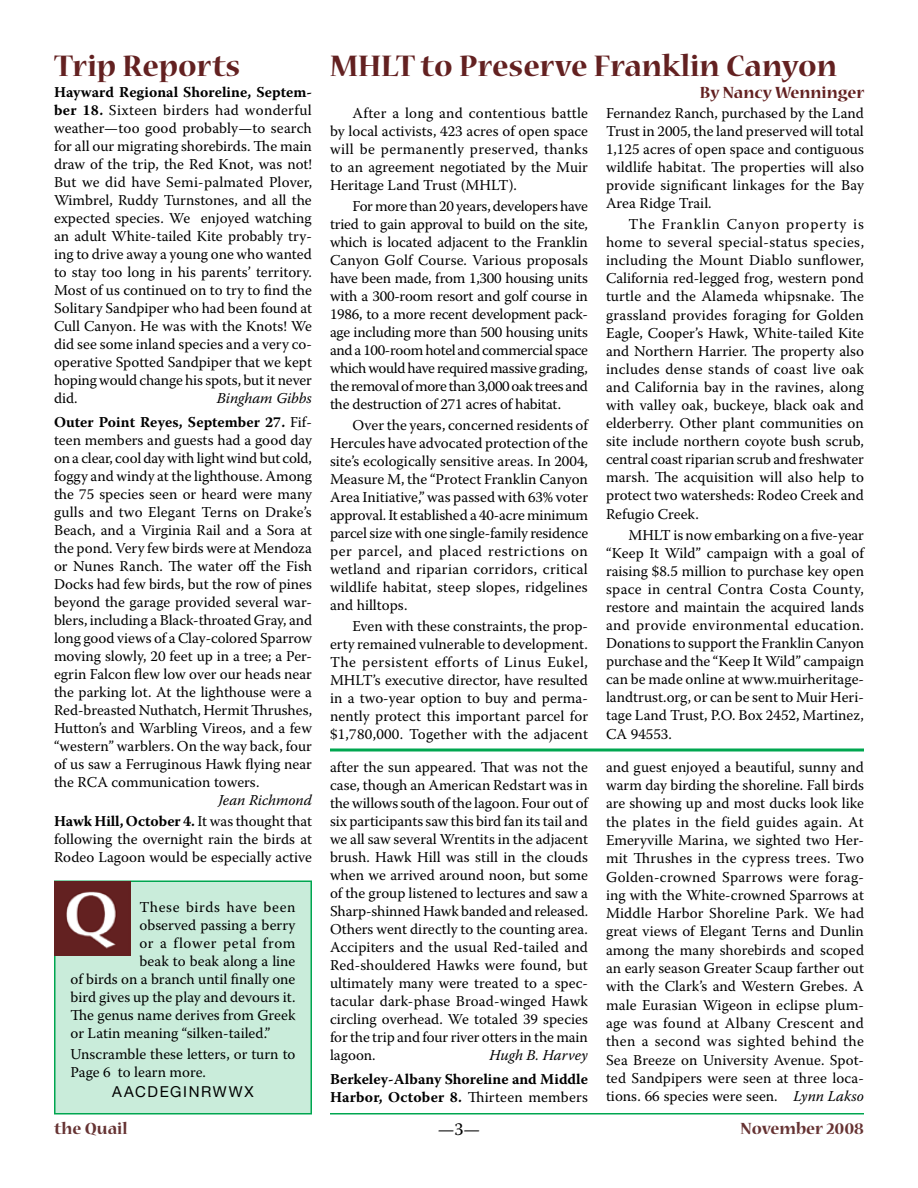
<style>
.page{position:relative;width:918px;height:1188px;background:#fff}
.page>*{position:absolute;margin:0;border:0;box-sizing:border-box;transform-origin:0 0}
.t1{font:700 33px "Nueva Std";color:#632121}
.t2{font:700 18px "Nueva Std";color:#633}
.t3{font:700 18px "Nueva Std";color:#632121}
.t4{font:18px "Warnock Pro";color:#000}
.t5{font:15px/18px "Warnock Pro";color:#000;text-align:justify}
.t6{font:700 15px/24px "Warnock Pro";color:#000;text-align:right}
.t7{font:15px "Warnock Pro";letter-spacing:.04em;color:#000}
.t8{font:15px "Helvetica Neue";letter-spacing:.105em;color:#000}
.t9{font:italic 15px "Warnock Pro";letter-spacing:-.005em;color:#000}
.s1{font-weight:700}
.s2{font-weight:400;font-style:italic}
.s3{font-weight:400}
.s4{font-style:italic}
</style>
<div class="page">
<hr style="left:54px;top:1113px;width:810px;height:1px;background:#00a650">
<svg style="left:54px;top:1113px;width:276px;height:2px"></svg>
<div style="left:55px;top:881px;width:256px;height:233px;background:#c9ecda"></div>
<div style="left:54px;top:880px;width:258px;height:234px;border:2px solid #00a650"></div>
<img style="left:54px;top:881px;width:76px;height:74px">
<svg style="left:330px;top:748px;width:534px;height:4px;background:#3fbc7b"></svg>
<h1 class="t1" style="left:54px;top:51px;width:188px">Trip Reports</h1>
<p class="t5" style="left:54px;top:83px;width:260px"><span class="s1">Hayward Regional Shoreline, Septem&shy;ber 18.</span> Sixteen birders had wonderful weather—too good probably—to search for all our migrating shorebirds. The main draw of the trip, the Red Knot, was not!<br>But we did have Semi-palmated Plover, Wimbrel, Ruddy Turnstones, and all the expected species. We enjoyed watching an adult White-tailed Kite probably try&shy;ing to drive away a young one who wanted to stay too long in his parents’ territory.<br>Most of us continued on to try to find the Solitary Sandpiper who had been found at Cull Canyon. He was with the Knots! We did see some inland species and a very co&shy;operative Spotted Sandpiper that we kept hoping would change his spots, but it never did.</p>
<p class="t6" style="left:54px;top:386px;width:260px"><span class="s2">Bingham Gibbs<br></span>Outer Point Reyes, September 27. <span class="s3">Fif-</span></p>
<p class="t5" style="left:54px;top:431px;width:260px">teen members and guests had a good day on a clear, cool day with light wind but cold, foggy and windy at the lighthouse. Among the 75 species seen or heard were many gulls and two Elegant Terns on Drake’s Beach, and a Virginia Rail and a Sora at the pond. Very few birds were at Mendoza or Nunes Ranch. The water off the Fish Docks had few birds, but the row of pines beyond the garage provided several war&shy;blers, including a Black-throated Gray, and long good views of a Clay-colored Sparrow moving slowly, 20 feet up in a tree; a Per&shy;egrin Falcon flew low over our heads near the parking lot. At the lighthouse were a Red-breasted Nuthatch, Hermit Thrushes, Hutton’s and Warbling Vireos, and a few “western” warblers. On the way back, four of us saw a Ferruginous Hawk flying near the RCA communication towers.</p>
<p class="t6" style="left:54px;top:790px;width:260px;line-height:21px"><span class="s2">Jean Richmond<br></span>Hawk Hill, October 4. <span class="s3">It was thought that</span></p>
<p class="t5" style="left:54px;top:830px;width:260px">following the overnight rain the birds at<br>Rodeo Lagoon would be especially active</p>
<p class="t7" style="left:140px;top:898px;width:158px">These birds have been</p>
<p class="t5" style="left:140px;top:916px;width:158px">observed passing a berry</p>
<p class="t7" style="left:140px;top:934px;width:158px">or a flower petal from</p>
<p class="t5" style="left:140px;top:952px;width:157px">beak to beak along a line</p>
<p class="t5" style="left:70px;top:970px;width:226px">of birds on a branch until finally one</p>
<p class="t5" style="left:70px;top:988px;width:226px">bird gives up the play and devours it.</p>
<p class="t5" style="left:70px;top:1006px;width:227px">The genus name derives from Greek</p>
<p class="t5" style="left:70px;top:1024px;width:201px">or Latin meaning “silken-tailed.”</p>
<p class="t5" style="left:70px;top:1045px;width:226px">Unscramble these letters, or turn to<br>Page 6 to learn more.</p>
<p class="t8" style="left:112px;top:1083px;width:143px">AACDEGINRWWX</p>
<h1 class="t1" style="left:330px;top:51px;width:508px">MHLT to Preserve Franklin Canyon</h1>
<p class="t3" style="left:700px;top:84px;width:166px">By Nancy Wenninger</p>
<p class="t5" style="left:330px;top:103px;width:260px;text-indent:22px">After a long and contentious battle by local activists, 423 acres of open space will be permanently preserved, thanks to an agreement negotiated by the Muir Heritage Land Trust (MHLT).</p>
<p class="t5" style="left:330px;top:196px;width:260px;text-indent:22px">For more than 20 years, developers have tried to gain approval to build on the site, which is located adjacent to the Franklin Canyon Golf Course. Various proposals have been made, from 1,300 housing units with a 300-room resort and golf course in 1986, to a more recent development pack&shy;age including more than 500 housing units and a 100-room hotel and commercial space which would have required massive grading, the removal of more than 3,000 oak trees and the destruction of 271 acres of habitat.</p>
<p class="t5" style="left:330px;top:415px;width:260px;text-indent:22px">Over the years, concerned residents of Hercules have advocated protection of the site’s ecologically sensitive areas. In 2004, Measure M, the “Protect Franklin Canyon Area Initiative,” was passed with 63% voter approval. It established a 40-acre minimum parcel size with one single-family residence per parcel, and placed restrictions on wetland and riparian corridors, critical wildlife habitat, steep slopes, ridgelines and hilltops.</p>
<p class="t5" style="left:330px;top:616px;width:260px;text-indent:22px">Even with these constraints, the prop&shy;erty remained vulnerable to development.<br>The persistent efforts of Linus Eukel, MHLT’s executive director, have resulted in a two-year option to buy and perma&shy;nently protect this important parcel for $1,780,000. Together with the adjacent</p>
<p class="t5" style="left:606px;top:103px;width:260px">Fernandez Ranch, purchased by the Land Trust in 2005, the land preserved will total 1,125 acres of open space and contiguous wildlife habitat. The properties will also provide significant linkages for the Bay Area Ridge Trail.</p>
<p class="t5" style="left:606px;top:215px;width:260px;text-indent:22px">The Franklin Canyon property is home to several special-status species, including the Mount Diablo sunflower, California red-legged frog, western pond turtle and the Alameda whipsnake. The grassland provides foraging for Golden Eagle, Cooper’s Hawk, White-tailed Kite and Northern Harrier. The property also includes dense stands of coast live oak and California bay in the ravines, along with valley oak, buckeye, black oak and elderberry. Other plant communities on site include northern coyote bush scrub, central coast riparian scrub and freshwater marsh. The acquisition will also help to protect two watersheds: Rodeo Creek and Refugio Creek.</p>
<p class="t5" style="left:606px;top:525px;width:260px;text-indent:22px">MHLT is now embarking on a five-year “Keep It Wild” campaign with a goal of raising $8.5 million to purchase key open space in central Contra Costa County, restore and maintain the acquired lands and provide environmental education.<br>Donations to support the Franklin Canyon purchase and the “Keep It Wild” campaign can be made online at www.muirheritage&shy;landtrust.org, or can be sent to Muir Heri&shy;tage Land Trust, P.O. Box 2452, Martinez, CA 94553.</p>
<p class="t5" style="left:330px;top:757px;width:260px">after the sun appeared. That was not the case, though an American Redstart was in the willows south of the lagoon. Four out of six participants saw this bird fan its tail and we all saw several Wrentits in the adjacent brush. Hawk Hill was still in the clouds when we arrived around noon, but some of the group listened to lectures and saw a Sharp-shinned Hawk banded and released.<br>Others went directly to the counting area.<br>Accipiters and the usual Red-tailed and Red-shouldered Hawks were found, but ultimately many were treated to a spec&shy;tacular dark-phase Broad-winged Hawk circling overhead. We totaled 39 species for the trip and four river otters in the main lagoon.</p>
<p class="t9" style="left:490px;top:1046px;width:100px">Hugh B. Harvey</p>
<p class="t6" style="left:330px;top:1069px;width:260px;line-height:18px;text-align:left">Berkeley-Albany Shoreline and Middle<br>Harbor, October 8. <span class="s3">Thirteen members</span></p>
<p class="t5" style="left:606px;top:757px;width:260px">and guest enjoyed a beautiful, sunny and warm day birding the shoreline. Fall birds are showing up and most ducks look like the plates in the field guides again. At Emeryville Marina, we sighted two Her&shy;mit Thrushes in the cypress trees. Two Golden-crowned Sparrows were forag&shy;ing with the White-crowned Sparrows at Middle Harbor Shoreline Park. We had great views of Elegant Terns and Dunlin among the many shorebirds and scoped an early season Greater Scaup farther out with the Clark’s and Western Grebes. A male Eurasian Wigeon in eclipse plum&shy;age was found at Albany Crescent and then a second was sighted behind the Sea Breeze on University Avenue. Spot&shy;ted Sandpipers were seen at three loca&shy;tions. 66 species were seen. <span class="s4">Lynn Lakso</span></p>
<p class="t2" style="left:54px;top:1120px;width:75px">the Quail</p>
<p class="t4" style="left:438px;top:1118px;width:44px">— —</p>
<p class="t2" style="left:741px;top:1120px;width:125px">November 2008</p>
</div>
